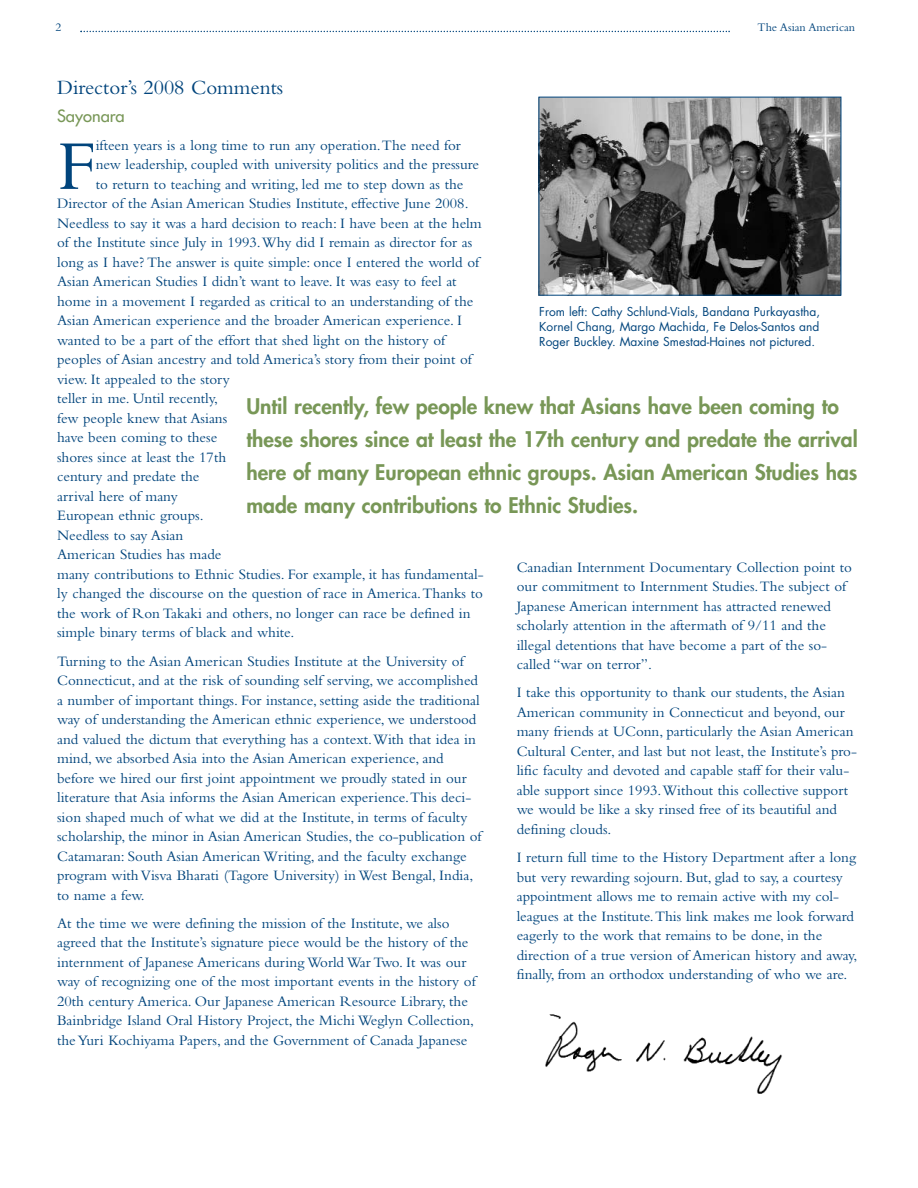
<style>
.page{position:relative;width:918px;height:1188px;background:#fff}
.page>*{position:absolute;margin:0;border:0;box-sizing:border-box;transform-origin:0 0}
.t1{font:72.9px "Bembo";color:#00447c}
.t2{font:800 21px/33px "Futura";color:#789757}
.t3{font:21px "Bembo";color:#00447c}
.t4{font:16.5px "Futura";color:#789757}
.t5{font:15px/19.5px "Bembo";color:#00447c}
.t6{font:12px/15px "Futura";color:#00447c;text-align:justify}
.t7{font:12px "Bembo";color:#00447c}
</style>
<div class="page">
<svg style="left:80px;top:31px;width:650px;height:1px"></svg>
<img style="left:541px;top:99px;width:298px;height:195px">
<div style="left:539px;top:97px;width:302px;height:199px;border:1px solid #00447c"></div>
<img style="left:545px;top:1014px;width:237px;height:80px">
<p class="t7" style="left:56px;top:23px;width:7px">2</p>
<p class="t7" style="left:758px;top:23px;width:99px">The Asian American</p>
<h2 class="t3" style="left:57px;top:79px;width:228px">Director’s 2008 Comments</h2>
<p class="t4" style="left:57px;top:107px;width:69px">Sayonara</p>
<h1 class="t1" style="left:57px;top:140px;width:40px">F</h1>
<p class="t5" style="left:96px;top:137px;width:367px">ifteen years is a long time to run any operation.The need for</p>
<p class="t5" style="left:96px;top:156px;width:385px">new leadership, coupled with university politics and the pressure</p>
<p class="t5" style="left:96px;top:176px;width:369px">to return to teaching and writing, led me to step down as the</p>
<p class="t5" style="left:57px;top:195px;width:413px">Director of the Asian American Studies Institute, effective June 2008.</p>
<p class="t5" style="left:57px;top:215px;width:426px">Needless to say it was a hard decision to reach: I have been at the helm</p>
<p class="t5" style="left:57px;top:234px;width:417px">of the Institute since July in 1993.Why did I remain as director for as</p>
<p class="t5" style="left:57px;top:254px;width:424px">long as I have? The answer is quite simple: once I entered the world of</p>
<p class="t5" style="left:57px;top:273px;width:401px">Asian American Studies I didn’t want to leave. It was easy to feel at</p>
<p class="t5" style="left:57px;top:293px;width:418px">home in a movement I regarded as critical to an understanding of the</p>
<p class="t5" style="left:57px;top:312px;width:406px">Asian American experience and the broader American experience. I</p>
<p class="t5" style="left:57px;top:332px;width:390px">wanted to be a part of the effort that shed light on the history of</p>
<p class="t5" style="left:57px;top:351px;width:416px">peoples of Asian ancestry and told America’s story from their point of</p>
<p class="t5" style="left:57px;top:371px;width:174px">view. It appealed to the story</p>
<p class="t5" style="left:57px;top:390px;width:162px">teller in me. Until recently,</p>
<p class="t5" style="left:57px;top:410px;width:172px">few people knew that Asians</p>
<p class="t5" style="left:57px;top:429px;width:162px">have been coming to these</p>
<p class="t5" style="left:57px;top:449px;width:171px">shores since at least the 17th</p>
<p class="t5" style="left:57px;top:468px;width:144px">century and predate the</p>
<p class="t5" style="left:57px;top:488px;width:122px">arrival here of many</p>
<p class="t5" style="left:57px;top:507px;width:148px">European ethnic groups.</p>
<p class="t5" style="left:57px;top:527px;width:128px">Needless to say Asian</p>
<p class="t5" style="left:57px;top:546px;width:166px">American Studies has made</p>
<p class="t5" style="left:57px;top:566px;width:428px">many contributions to Ethnic Studies. For example, it has fundamental-</p>
<p class="t5" style="left:57px;top:585px;width:427px">ly changed the discourse on the question of race in America.Thanks to</p>
<p class="t5" style="left:57px;top:605px;width:415px">the work of Ron Takaki and others, no longer can race be defined in</p>
<p class="t5" style="left:57px;top:624px;width:239px">simple binary terms of black and white.</p>
<p class="t5" style="left:57px;top:652px;width:426px">Turning to the Asian American Studies Institute at the University of Connecticut, and at the risk of sounding self serving, we accomplished a number of important things. For instance, setting aside the traditional way of understanding the American ethnic experience, we understood and valued the dictum that everything has a context.With that idea in mind, we absorbed Asia into the Asian American experience, and before we hired our first joint appointment we proudly stated in our literature that Asia informs the Asian American experience.This deci&shy;sion shaped much of what we did at the Institute, in terms of faculty scholarship, the minor in Asian American Studies, the co-publication of Catamaran: South Asian American Writing, and the faculty exchange program with Visva Bharati (Tagore University) in West Bengal, India, to name a few.</p>
<p class="t5" style="left:57px;top:915px;width:420px">At the time we were defining the mission of the Institute, we also agreed that the Institute’s signature piece would be the history of the internment of Japanese Americans during World War Two. It was our way of recognizing one of the most important events in the history of 20th century America. Our Japanese American Resource Library, the Bainbridge Island Oral History Project, the Michi Weglyn Collection, the Yuri Kochiyama Papers, and the Government of Canada Japanese</p>
<p class="t6" style="left:539px;top:305px;width:282px">From left: Cathy Schlund-Vials, Bandana Purkayastha, Kornel Chang, Margo Machida, Fe Delos-Santos and Roger Buckley. Maxine Smestad-Haines not pictured.</p>
<p class="t2" style="left:246px;top:392px;width:613px">Until recently, few people knew that Asians have been coming to these shores since at least the 17th century and predate the arrival here of many European ethnic groups. Asian American Studies has made many contributions to Ethnic Studies.</p>
<p class="t5" style="left:517px;top:559px;width:337px">Canadian Internment Documentary Collection point to our commitment to Internment Studies.The subject of Japanese American internment has attracted renewed scholarly attention in the aftermath of 9/11 and the illegal detentions that have become a part of the so&shy;called “war on terror”.</p>
<p class="t5" style="left:517px;top:684px;width:342px">I take this opportunity to thank our students, the Asian American community in Connecticut and beyond, our many friends at UConn, particularly the Asian American Cultural Center, and last but not least, the Institute’s pro&shy;lific faculty and devoted and capable staff for their valu&shy;able support since 1993.Without this collective support we would be like a sky rinsed free of its beautiful and defining clouds.</p>
<p class="t5" style="left:517px;top:849px;width:342px">I return full time to the History Department after a long but very rewarding sojourn. But, glad to say, a courtesy appointment allows me to remain active with my col&shy;leagues at the Institute.This link makes me look forward eagerly to the work that remains to be done, in the direction of a true version of American history and away, finally, from an orthodox understanding of who we are.</p>
</div>
